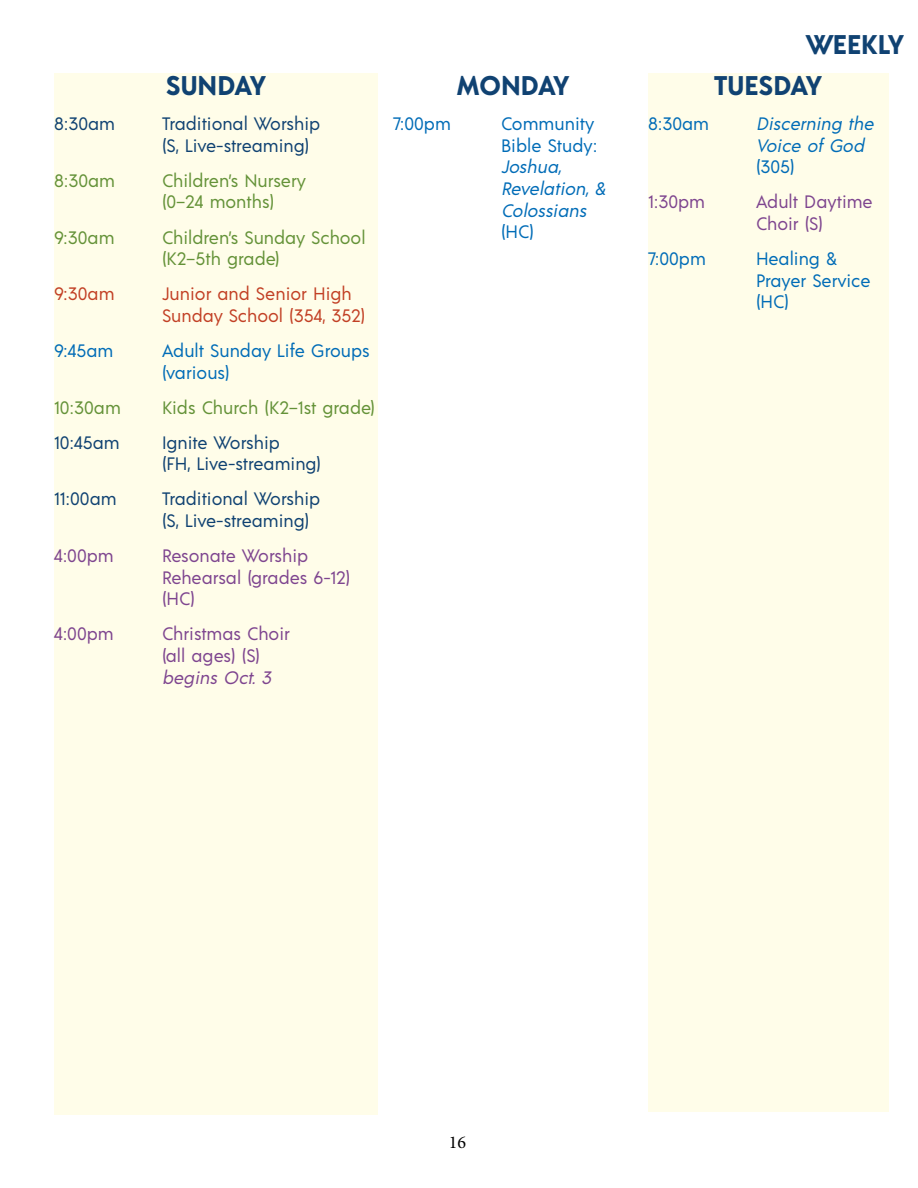
<style>
.page{position:relative;width:918px;height:1188px;background:#fff}
.page>*{position:absolute;margin:0;border:0;box-sizing:border-box;transform-origin:0 0}
.t1{font:700 27px "Acre";letter-spacing:-.005em;color:#104272}
.t2{font:18px/21.6px "Acre";color:#104272}
.t3{font:18px/21.6px "Acre";color:#006cb7}
.t4{font:18px/21.6px "Acre";color:#649238}
.t5{font:18px/21.6px "Acre";color:#7e458f}
.t6{font:italic 18px/21.6px "Acre";color:#006cb7}
.t7{font:18px/21.6px "Acre";color:#c24025}
.t8{font:italic 18px "Acre";color:#7e458f}
.t9{font:18px "Minion Pro";color:#000}
</style>
<div class="page">
<div style="left:54px;top:74px;width:324px;height:1041px;background:#fffde9"></div>
<div style="left:648px;top:74px;width:240px;height:1038px;background:#fffde9"></div>
<h1 class="t1" style="left:166px;top:66px;width:102px">SUNDAY</h1>
<p class="t2" style="left:54px;top:112px;width:63px">8:30am</p>
<p class="t2" style="left:162px;top:112px;width:160px">Traditional Worship (S, Live-streaming)</p>
<p class="t4" style="left:54px;top:169px;width:63px">8:30am</p>
<p class="t4" style="left:162px;top:169px;width:146px">Children’s Nursery (0–24 months)</p>
<p class="t4" style="left:54px;top:225px;width:62px">9:30am</p>
<p class="t4" style="left:162px;top:225px;width:205px">Children’s Sunday School (K2–5th grade)</p>
<p class="t7" style="left:54px;top:282px;width:62px">9:30am</p>
<p class="t7" style="left:162px;top:282px;width:205px">Junior and Senior High<br>Sunday School (354, 352)</p>
<p class="t3" style="left:54px;top:339px;width:61px">9:45am</p>
<p class="t3" style="left:162px;top:339px;width:209px">Adult Sunday Life Groups (various)</p>
<p class="t4" style="left:54px;top:395px;width:68px">10:30am</p>
<p class="t4" style="left:162px;top:395px;width:215px">Kids Church (K2–1st grade)</p>
<p class="t2" style="left:54px;top:431px;width:67px">10:45am</p>
<p class="t2" style="left:162px;top:431px;width:161px">Ignite Worship<br>(FH, Live-streaming)</p>
<p class="t2" style="left:54px;top:487px;width:64px">11:00am</p>
<p class="t2" style="left:162px;top:487px;width:160px">Traditional Worship (S, Live-streaming)</p>
<p class="t5" style="left:54px;top:544px;width:61px">4:00pm</p>
<p class="t5" style="left:162px;top:544px;width:190px">Resonate Worship<br>Rehearsal (grades 6-12) (HC)</p>
<p class="t5" style="left:54px;top:622px;width:61px">4:00pm</p>
<p class="t5" style="left:162px;top:622px;width:129px">Christmas Choir (all ages) (S)</p>
<p class="t8" style="left:162px;top:665px;width:115px">begins Oct. 3</p>
<h1 class="t1" style="left:457px;top:66px;width:114px">MONDAY</h1>
<p class="t3" style="left:393px;top:112px;width:59px">7:00pm</p>
<p class="t3" style="left:501px;top:112px;width:98px">Community<br>Bible Study:</p>
<p class="t6" style="left:501px;top:155px;width:110px">Joshua,<br>Revelation, &amp;<br>Colossians</p>
<p class="t3" style="left:501px;top:220px;width:34px">(HC)</p>
<h1 class="t1" style="left:805px;top:25px;width:100px">WEEKLY</h1>
<h1 class="t1" style="left:714px;top:66px;width:109px">TUESDAY</h1>
<p class="t3" style="left:648px;top:112px;width:63px">8:30am</p>
<p class="t6" style="left:756px;top:112px;width:123px">Discerning the<br>Voice of God</p>
<p class="t3" style="left:756px;top:155px;width:40px">(305)</p>
<p class="t5" style="left:648px;top:190px;width:59px">1:30pm</p>
<p class="t5" style="left:756px;top:190px;width:118px">Adult Daytime<br>Choir (S)</p>
<p class="t3" style="left:648px;top:247px;width:59px">7:00pm</p>
<p class="t3" style="left:756px;top:247px;width:116px">Healing &amp;<br>Prayer Service (HC)</p>
<p class="t9" style="left:449px;top:1130px;width:19px">16</p>
</div>
